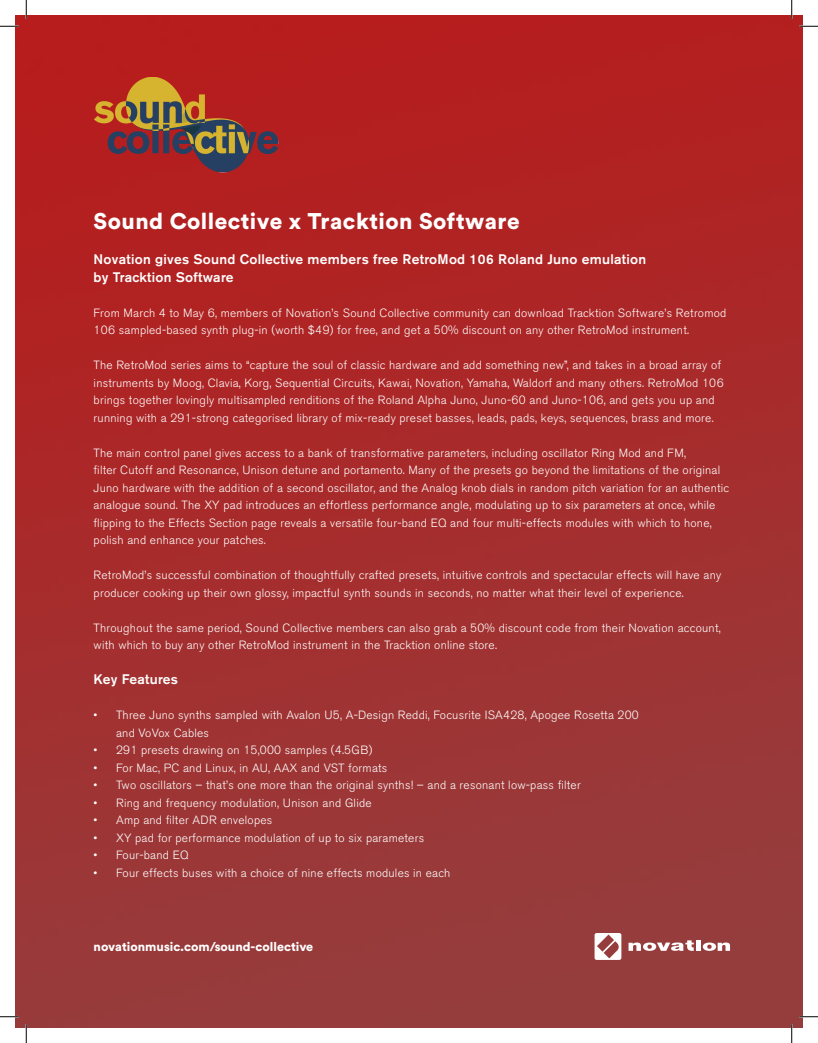
<style>
.page{position:relative;width:818px;height:1043px;background:#fff}
.page>*{position:absolute;margin:0;border:0;box-sizing:border-box;transform-origin:0 0}
.t1{font:900 22.5px "Circular Std";letter-spacing:.02em;color:#fff}
.t2{font:500 13.75px "Akzidenz Grotesk BE";letter-spacing:.02em;color:#fff}
.t3{font:900 12.5px "Circular Std";color:#fff}
.t4{font:300 11.88px/17.5px "Akzidenz Grotesk BE";letter-spacing:.02em;color:#fff}
</style>
<div class="page">
<img style="left:15px;top:15px;width:787px;height:1013px">
<svg style="left:594px;top:933px;width:27px;height:26px"></svg>
<svg style="left:628px;top:940px;width:102px;height:11px"></svg>
<img style="left:94px;top:77px;width:184px;height:95px">
<svg style="left:0;top:25px;width:19px;height:2px"></svg>
<svg style="left:799px;top:25px;width:19px;height:2px"></svg>
<svg style="left:0;top:1015px;width:19px;height:2px"></svg>
<svg style="left:799px;top:1015px;width:19px;height:2px"></svg>
<svg style="left:25px;top:0;width:2px;height:19px"></svg>
<svg style="left:25px;top:1024px;width:2px;height:18px"></svg>
<svg style="left:790px;top:0;width:2px;height:19px"></svg>
<svg style="left:790px;top:1024px;width:2px;height:18px"></svg>
<p class="t1" style="left:94px;top:206px;width:427px">Sound Collective x Tracktion Software</p>
<p class="t2" style="left:94px;top:251px;width:554px">Novation gives Sound Collective members free RetroMod 106 Roland Juno emulation</p>
<p class="t2" style="left:94px;top:268px;width:141px">by Tracktion Software</p>
<p class="t4" style="left:94px;top:304px;width:634px">From March 4 to May 6, members of Novation’s Sound Collective community can download Tracktion Software’s Retromod<br>106 sampled-based synth plug-in (worth $49) for free, and get a 50% discount on any other RetroMod instrument.</p>
<p class="t4" style="left:94px;top:356px;width:631px">The RetroMod series aims to “capture the soul of classic hardware and add something new”, and takes in a broad array of instruments by Moog, Clavia, Korg, Sequential Circuits, Kawai, Novation, Yamaha, Waldorf and many others. RetroMod 106 brings together lovingly multisampled renditions of the Roland Alpha Juno, Juno-60 and Juno-106, and gets you up and running with a 291-strong categorised library of mix-ready preset basses, leads, pads, keys, sequences, brass and more.</p>
<p class="t4" style="left:94px;top:444px;width:637px">The main control panel gives access to a bank of transformative parameters, including oscillator Ring Mod and FM,<br>filter Cutoff and Resonance, Unison detune and portamento. Many of the presets go beyond the limitations of the original Juno hardware with the addition of a second oscillator, and the Analog knob dials in random pitch variation for an authentic analogue sound. The XY pad introduces an effortless performance angle, modulating up to six parameters at once, while flipping to the Effects Section page reveals a versatile four-band EQ and four multi-effects modules with which to hone, polish and enhance your patches.</p>
<p class="t4" style="left:94px;top:566px;width:629px">RetroMod’s successful combination of thoughtfully crafted presets, intuitive controls and spectacular effects will have any producer cooking up their own glossy, impactful synth sounds in seconds, no matter what their level of experience.</p>
<p class="t4" style="left:94px;top:619px;width:628px">Throughout the same period, Sound Collective members can also grab a 50% discount code from their Novation account, with which to buy any other RetroMod instrument in the Tracktion online store.</p>
<p class="t2" style="left:94px;top:671px;width:86px">Key Features</p>
<p class="t4" style="left:116px;top:706px;width:524px;text-indent:-22px">• Three Juno synths sampled with Avalon U5, A-Design Reddi, Focusrite ISA428, Apogee Rosetta 200 and VoVox Cables</p>
<p class="t4" style="left:94px;top:741px;width:280px">• 291 presets drawing on 15,000 samples (4.5GB)</p>
<p class="t4" style="left:94px;top:759px;width:295px">• For Mac, PC and Linux, in AU, AAX and VST formats</p>
<p class="t4" style="left:94px;top:776px;width:488px">• Two oscillators – that’s one more than the original synths! – and a resonant low-pass filter</p>
<p class="t4" style="left:94px;top:794px;width:279px">• Ring and frequency modulation, Unison and Glide</p>
<p class="t4" style="left:94px;top:811px;width:180px">• Amp and filter ADR envelopes</p>
<p class="t4" style="left:94px;top:829px;width:332px">• XY pad for performance modulation of up to six parameters</p>
<p class="t4" style="left:94px;top:846px;width:96px">• Four-band EQ</p>
<p class="t4" style="left:94px;top:864px;width:358px">• Four effects buses with a choice of nine effects modules in each</p>
<p class="t3" style="left:94px;top:938px;width:221px">novationmusic.com/sound-collective</p>
</div>
